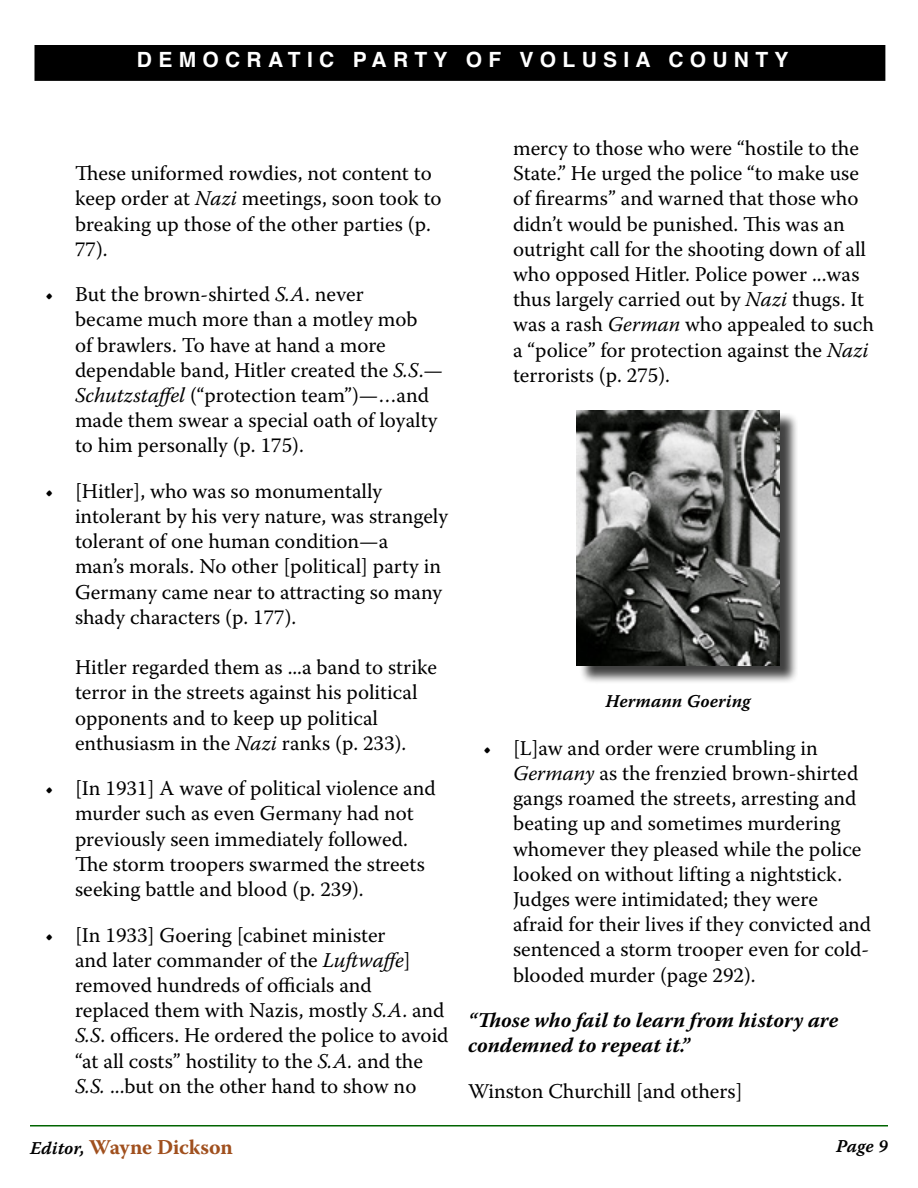
<style>
.page{position:relative;width:918px;height:1188px;background:#fff}
.page>*{position:absolute;margin:0;border:0;box-sizing:border-box;transform-origin:0 0}
.t1{font:21px/25.2px "Warnock Pro";color:#000}
.t2{font:italic 700 21px/25.2px "Warnock Pro";color:#000}
.t3{font:700 21px "Helvetica";letter-spacing:.3em;color:#fff}
.t4{font:700 21px "Warnock Pro";letter-spacing:-.01em;color:#a0501e}
.t5{font:18px "Warnock Pro Semibold It Capt";color:#000}
.s1{font-style:italic}
.s2{font-family:"Warnock Pro Semibold It Capt";font-weight:400;font-size:18px;color:#000}
</style>
<div class="page">
<hr style="left:30px;top:1125px;width:858px;height:1px;background:#006400">
<div style="left:35px;top:46px;width:850px;height:34px;background:#000"></div>
<div style="left:34px;top:45px;width:851px;height:36px;border:2px solid #000"></div>
<div style="left:579px;top:413px;width:219px;height:271px;background:#000;opacity:.75"></div>
<img style="left:577px;top:410px;width:202px;height:255px">
<p class="t3" style="left:137px;top:42px;width:653px">DEMOCRATIC PARTY OF VOLUSIA COUNTY</p>
<p class="t1" style="left:75px;top:160px;width:368px">These uniformed rowdies, not content to keep order at <span class="s1">Nazi</span> meetings, soon took to breaking up those of the other parties (p.<br>77).</p>
<p class="t1" style="left:75px;top:281px;width:369px;text-indent:-30px">• But the brown-shirted <span class="s1">S.A</span>. never<br>became much more than a motley mob<br>of brawlers. To have at hand a more dependable band, Hitler created the <span class="s1">S.S</span>.— <span class="s1">Schutzstaffel</span> (“protection team”)—…and made them swear a special oath of loyalty to him personally (p. 175).</p>
<p class="t1" style="left:75px;top:478px;width:375px;text-indent:-30px">• [Hitler], who was so monumentally intolerant by his very nature, was strangely tolerant of one human condition—a<br>man’s morals. No other [political] party in Germany came near to attracting so many shady characters (p. 177).</p>
<p class="t1" style="left:75px;top:654px;width:363px">Hitler regarded them as ...a band to strike terror in the streets against his political opponents and to keep up political enthusiasm in the <span class="s1">Nazi</span> ranks (p. 233).</p>
<p class="t1" style="left:75px;top:775px;width:362px;text-indent:-30px">• [In 1931] A wave of political violence and murder such as even Germany had not previously seen immediately followed.<br>The storm troopers swarmed the streets seeking battle and blood (p. 239).</p>
<p class="t1" style="left:75px;top:922px;width:375px;text-indent:-30px">• [In 1933] Goering [cabinet minister<br>and later commander of the <span class="s1">Luftwaffe</span>] removed hundreds of officials and replaced them with Nazis, mostly <span class="s1">S.A</span>. and <span class="s1">S.S</span>. officers. He ordered the police to avoid “at all costs” hostility to the <span class="s1">S.A.</span> and the <span class="s1">S.S.</span> ...but on the other hand to show no</p>
<p class="t1" style="left:513px;top:135px;width:362px">mercy to those who were “hostile to the State.” He urged the police “to make use of firearms” and warned that those who didn’t would be punished. This was an outright call for the shooting down of all who opposed Hitler. Police power ...was thus largely carried out by <span class="s1">Nazi</span> thugs. It was a rash <span class="s1">German</span> who appealed to such a “police” for protection against the <span class="s1">Nazi </span>terrorists (p. 275).</p>
<p class="t5" style="left:605px;top:690px;width:147px">Hermann Goering</p>
<p class="t1" style="left:513px;top:735px;width:360px;text-indent:-30px">• [L]aw and order were crumbling in <span class="s1">Germany</span> as the frenzied brown-shirted gangs roamed the streets, arresting and beating up and sometimes murdering whomever they pleased while the police looked on without lifting a nightstick.<br>Judges were intimidated; they were afraid for their lives if they convicted and sentenced a storm trooper even for cold&shy;blooded murder (page 292).</p>
<p class="t2" style="left:468px;top:1007px;width:372px">“Those who fail to learn from history are condemned to repeat it.”</p>
<p class="t1" style="left:468px;top:1078px;width:276px">Winston Churchill [and others]</p>
<p class="t4" style="left:30px;top:1134px;width:204px"><span class="s2">Editor,</span> Wayne Dickson</p>
<p class="t5" style="left:836px;top:1135px;width:53px">Page 9</p>
</div>
